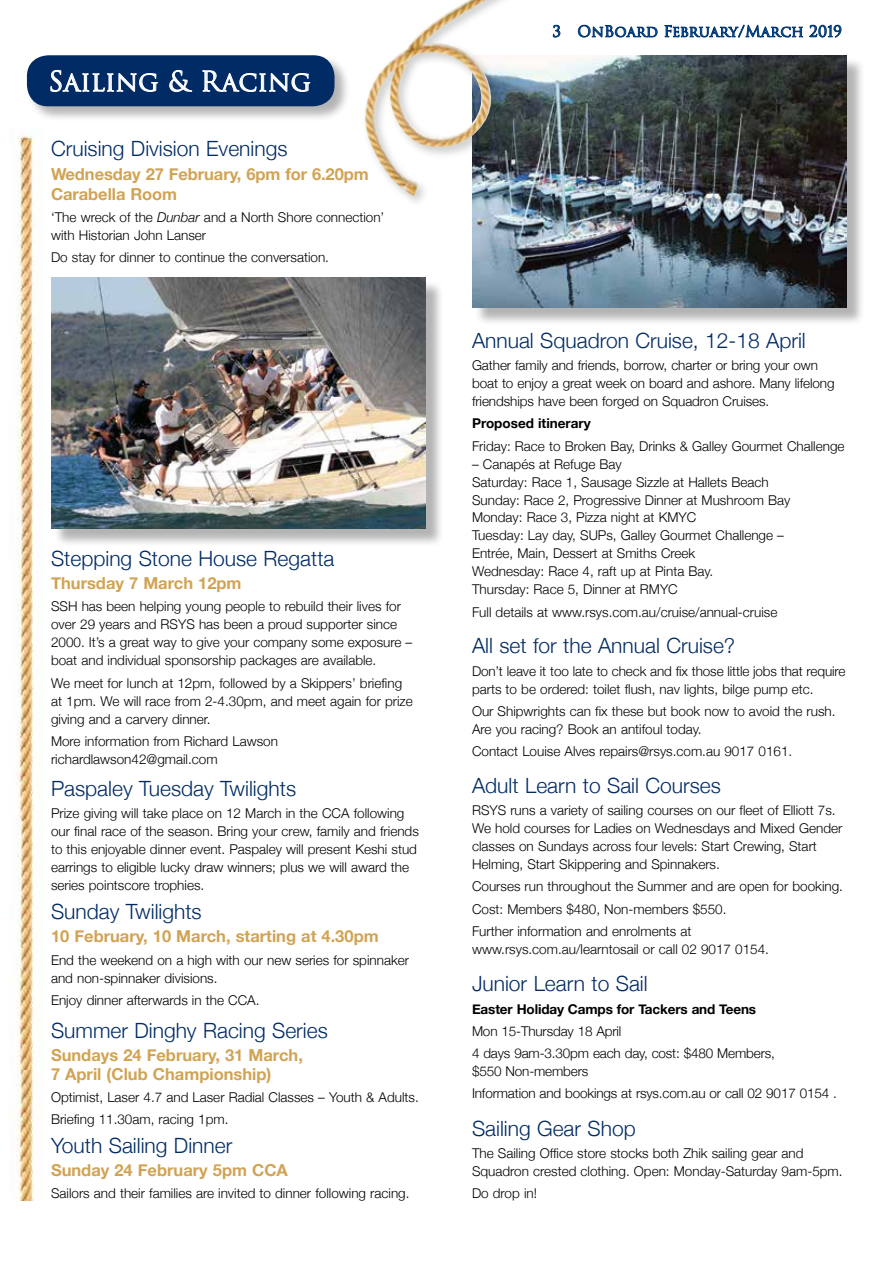
<style>
.page{position:relative;width:893px;height:1263px;background:#fff}
.page>*{position:absolute;margin:0;border:0;box-sizing:border-box;transform-origin:0 0}
.t1{font:27px "Trajan Pro 3";color:#fff}
.t2{font:300 21px "Helvetica Neue";color:#002b64}
.t3{font:700 16.5px/19.5px "Helvetica Neue";color:#d1a354}
.t4{font:15px "Trajan Pro 3";letter-spacing:.005em;color:#004789}
.t5{font:300 13.5px/18px "Helvetica Neue";color:#000}
.t6{font:700 13.5px "Helvetica Neue";letter-spacing:-.01em;color:#000}
.s1{font-style:italic}
</style>
<div class="page">
<img style="left:17px;top:135px;width:18px;height:936px">
<svg style="left:11px;top:1071px;width:23px;height:130px"></svg>
<div style="left:26px;top:55px;width:324px;height:67px;background:#000;opacity:.3"></div>
<div style="left:27px;top:55px;width:307px;height:51px;background:#002b64;border-radius:21px"></div>
<svg style="left:50px;top:70px;width:108px;height:22px"></svg>
<svg style="left:169px;top:70px;width:23px;height:22px"></svg>
<svg style="left:202px;top:70px;width:108px;height:22px"></svg>
<svg style="left:553px;top:25px;width:7px;height:12px"></svg>
<svg style="left:578px;top:25px;width:80px;height:13px"></svg>
<svg style="left:664px;top:25px;width:139px;height:13px"></svg>
<svg style="left:809px;top:25px;width:32px;height:12px"></svg>
<div style="left:53px;top:280px;width:391px;height:267px;background:#000;opacity:.3"></div>
<img style="left:51px;top:278px;width:374px;height:251px">
<div style="left:474px;top:58px;width:391px;height:268px;background:#000;opacity:.3"></div>
<img style="left:472px;top:55px;width:374px;height:253px">
<div style="left:361px;top:0;width:169px;height:208px;background:#000;opacity:.2"></div>
<img style="left:364px;top:0;width:132px;height:196px">
<h1 class="t1" style="left:48px;top:63px;width:264px">Sailing &amp; Racing</h1>
<h2 class="t2" style="left:51px;top:136px;width:238px">Cruising Division Evenings</h2>
<p class="t3" style="left:51px;top:164px;width:319px">Wednesday 27 February, 6pm for 6.20pm<br>Carabella Room</p>
<p class="t5" style="left:51px;top:208px;width:335px">‘The wreck of the <span class="s1">Dunbar</span> and a North Shore connection’ with Historian John Lanser</p>
<p class="t5" style="left:51px;top:248px;width:279px">Do stay for dinner to continue the conversation.</p>
<h2 class="t2" style="left:51px;top:546px;width:285px">Stepping Stone House Regatta</h2>
<p class="t3" style="left:51px;top:573px;width:192px">Thursday 7 March 12pm</p>
<p class="t5" style="left:51px;top:597px;width:363px">SSH has been helping young people to rebuild their lives for over 29 years and RSYS has been a proud supporter since 2000. It’s a great way to give your company some exposure – boat and individual sponsorship packages are available.</p>
<p class="t5" style="left:51px;top:673px;width:363px">We meet for lunch at 12pm, followed by a Skippers’ briefing at 1pm. We will race from 2-4.30pm, and meet again for prize giving and a carvery dinner.</p>
<p class="t5" style="left:51px;top:732px;width:228px">More information from Richard Lawson richardlawson42@gmail.com</p>
<h2 class="t2" style="left:51px;top:775px;width:247px">Paspaley Tuesday Twilights</h2>
<p class="t5" style="left:51px;top:804px;width:369px">Prize giving will take place on 12 March in the CCA following our final race of the season. Bring your crew, family and friends to this enjoyable dinner event. Paspaley will present Keshi stud earrings to eligible lucky draw winners; plus we will award the series pointscore trophies.</p>
<h2 class="t2" style="left:51px;top:899px;width:152px">Sunday Twilights</h2>
<p class="t3" style="left:51px;top:926px;width:329px">10 February, 10 March, starting at 4.30pm</p>
<p class="t5" style="left:51px;top:951px;width:360px">End the weekend on a high with our new series for spinnaker and non-spinnaker divisions.</p>
<p class="t5" style="left:51px;top:991px;width:210px">Enjoy dinner afterwards in the CCA.</p>
<h2 class="t2" style="left:51px;top:1018px;width:278px">Summer Dinghy Racing Series</h2>
<p class="t3" style="left:51px;top:1045px;width:253px;line-height:18.8px">Sundays 24 February, 31 March,<br>7 April (Club Championship)</p>
<p class="t5" style="left:51px;top:1086px;width:369px;line-height:22.2px">Optimist, Laser 4.7 and Laser Radial Classes – Youth &amp; Adults.<br>Briefing 11.30am, racing 1pm.</p>
<h2 class="t2" style="left:51px;top:1133px;width:183px">Youth Sailing Dinner</h2>
<p class="t3" style="left:51px;top:1160px;width:238px">Sunday 24 February 5pm CCA</p>
<p class="t5" style="left:51px;top:1184px;width:360px">Sailors and their families are invited to dinner following racing.</p>
<p class="t4" style="left:552px;top:21px;width:291px">3 OnBoard February/March 2019</p>
<h2 class="t2" style="left:472px;top:327px;width:335px">Annual Squadron Cruise, 12-18 April</h2>
<p class="t5" style="left:472px;top:356px;width:364px">Gather family and friends, borrow, charter or bring your own boat to enjoy a great week on board and ashore. Many lifelong friendships have been forged on Squadron Cruises.</p>
<p class="t6" style="left:472px;top:415px;width:120px">Proposed itinerary</p>
<p class="t5" style="left:472px;top:436px;width:374px">Friday: Race to Broken Bay, Drinks &amp; Galley Gourmet Challenge</p>
<p class="t5" style="left:472px;top:454px;width:320px">– Canapés at Refuge Bay<br>Saturday: Race 1, Sausage Sizzle at Hallets Beach Sunday: Race 2, Progressive Dinner at Mushroom Bay Monday: Race 3, Pizza night at KMYC<br>Tuesday: Lay day, SUPs, Galley Gourmet Challenge – Entrée, Main, Dessert at Smiths Creek<br>Wednesday: Race 4, raft up at Pinta Bay.<br>Thursday: Race 5, Dinner at RMYC</p>
<p class="t5" style="left:472px;top:603px;width:307px">Full details at www.rsys.com.au/cruise/annual-cruise</p>
<h2 class="t2" style="left:472px;top:633px;width:265px">All set for the Annual Cruise?</h2>
<p class="t5" style="left:472px;top:661px;width:375px">Don’t leave it too late to check and fix those little jobs that require parts to be ordered: toilet flush, nav lights, bilge pump etc.</p>
<p class="t5" style="left:472px;top:702px;width:365px">Our Shipwrights can fix these but book now to avoid the rush.<br>Are you racing? Book an antifoul today.</p>
<p class="t5" style="left:472px;top:742px;width:322px">Contact Louise Alves repairs@rsys.com.au 9017 0161.</p>
<h2 class="t2" style="left:472px;top:772px;width:250px">Adult Learn to Sail Courses</h2>
<p class="t5" style="left:472px;top:801px;width:372px">RSYS runs a variety of sailing courses on our fleet of Elliott 7s.<br>We hold courses for Ladies on Wednesdays and Mixed Gender classes on Sundays across four levels: Start Crewing, Start Helming, Start Skippering and Spinnakers.</p>
<p class="t5" style="left:472px;top:875px;width:373px;line-height:22.2px">Courses run throughout the Summer and are open for booking.<br>Cost: Members $480, Non-members $550.<br>Further information and enrolments at</p>
<p class="t5" style="left:472px;top:940px;width:299px">www.rsys.com.au/learntosail or call 02 9017 0154.</p>
<h2 class="t2" style="left:472px;top:971px;width:177px">Junior Learn to Sail</h2>
<p class="t6" style="left:472px;top:1000px;width:286px">Easter Holiday Camps for Tackers and Teens</p>
<p class="t5" style="left:472px;top:1019px;width:304px;line-height:22.2px">Mon 15-Thursday 18 April<br>4 days 9am-3.30pm each day, cost: $480 Members,</p>
<p class="t5" style="left:472px;top:1060px;width:366px;line-height:22.2px">$550 Non-members<br>Information and bookings at rsys.com.au or call 02 9017 0154 .</p>
<h2 class="t2" style="left:472px;top:1115px;width:165px">Sailing Gear Shop</h2>
<p class="t5" style="left:472px;top:1144px;width:372px">The Sailing Office store stocks both Zhik sailing gear and<br>Squadron crested clothing. Open: Monday-Saturday 9am-5pm.</p>
<p class="t5" style="left:472px;top:1184px;width:67px">Do drop in!</p>
</div>
